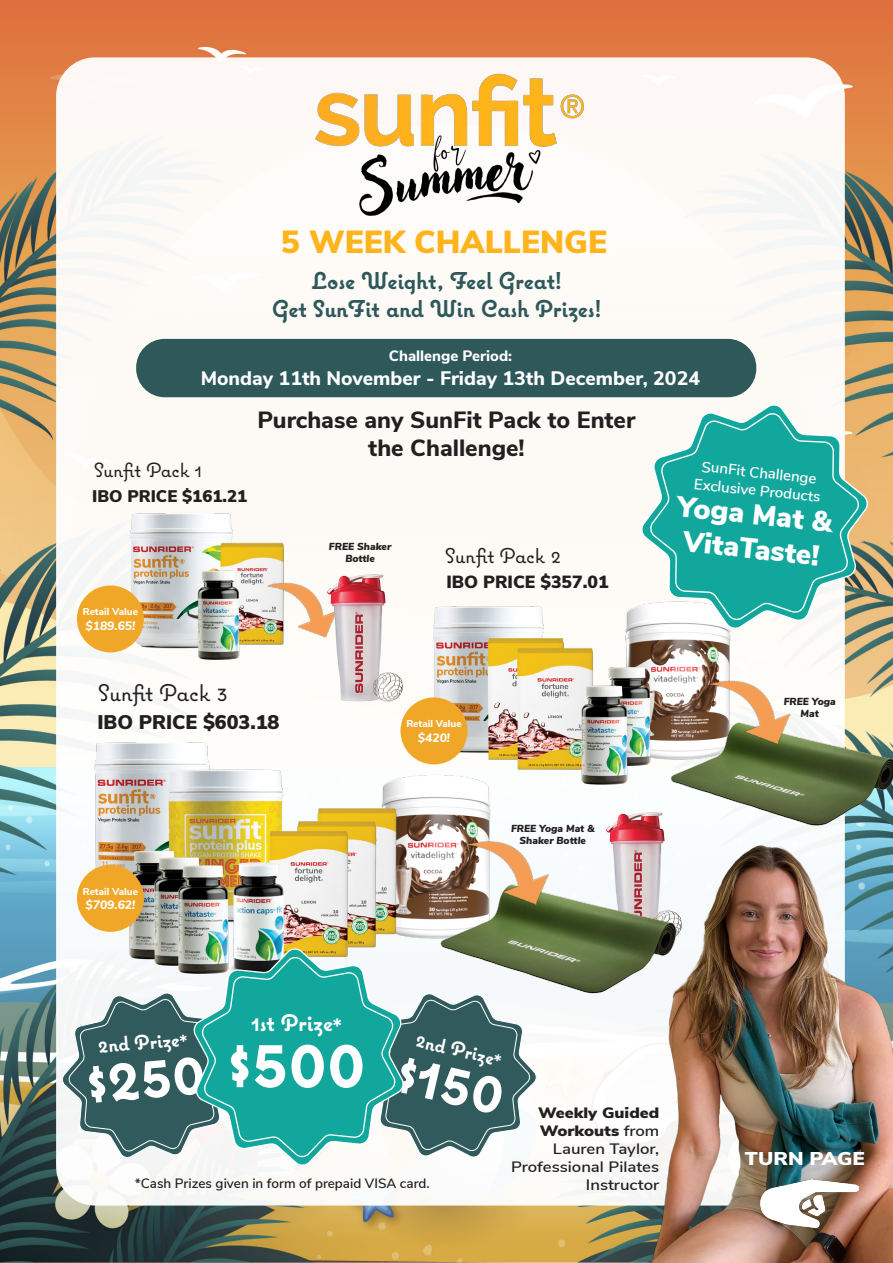
<style>
.page{position:relative;width:893px;height:1263px;background:#fff}
.page>*{position:absolute;margin:0;border:0;box-sizing:border-box;transform-origin:0 0}
.t1{font:700 78.6px "Coquette";color:#fff}
.t2{font:700 68.4px "Coquette";color:#fff}
.t3{font:700 67.05px "Coquette";color:#fff}
.t4{font:900 31.8px "Nunito Sans";color:#ffb41c}
.t5{font:900 28.65px/34.3px "Nunito Sans";color:#fff;text-align:center}
.t6{font:700 24px "Coquette";color:#2f585b}
.t7{font:23.7px "Coquette";color:#231f20}
.t8{font:700 23.55px "Coquette";color:#fff}
.t9{font:800 23.4px/28px "Nunito Sans";color:#231f20;text-align:center}
.t10{font:21.15px "Coquette";color:#231f20}
.t11{font:700 20.55px "Coquette";color:#fff}
.t12{font:20.25px "Coquette";color:#231f20}
.t13{font:700 20.1px "Coquette";color:#fff}
.t14{font:900 19.8px "Nunito Sans";color:#231f20}
.t15{font:800 19.5px "Nunito Sans";color:#fff}
.t16{font:900 18.45px "Nunito Sans";color:#fff;scale:1.12 1}
.t17{font:900 17.55px "Nunito Sans";color:#231f20}
.t18{font:900 16.8px "Nunito Sans";color:#231f20}
.t19{font:600 15px/18px "Nunito Sans";color:#231f20;text-align:right;scale:1.12 1}
.t20{font:600 15px/18px "Nunito Sans";color:#fff;text-align:center}
.t21{font:800 15px "Nunito Sans";color:#fff}
.t22{font:600 13.5px "Nunito Sans";color:#231f20}
.t23{font:italic 800 12.15px "Nunito Sans";color:#fff}
.t24{font:italic 900 10.2px/12.3px "Nunito Sans";color:#231f20;text-align:center}
.t25{font:800 9.9px "Nunito Sans";color:#fff}
.s1{font-weight:900}
</style>
<div class="page">
<img style="left:0;top:0;width:893px;height:1263px">
<div style="left:56px;top:57px;width:789px;height:1148px;background:#fdfaf6;border-radius:39px"></div>
<img style="left:433px;top:606px;width:276px;height:179px">
<div style="left:400px;top:697px;width:67px;height:67px;background:#f0a728;border-radius:50%"></div>
<img style="left:315px;top:73px;width:269px;height:143px">
<img style="left:77px;top:736px;width:459px;height:219px">
<svg style="left:191px;top:946px;width:215px;height:219px"></svg>
<svg style="left:62px;top:955px;width:475px;height:205px"></svg>
<img style="left:605px;top:699px;width:288px;height:564px">
<img style="left:605px;top:811px;width:79px;height:54px">
<svg style="left:639px;top:375px;width:231px;height:282px"></svg>
<svg style="left:648px;top:411px;width:213px;height:250px"></svg>
<div style="left:136px;top:339px;width:620px;height:58px;background:#2f585b;border-radius:29px"></div>
<img style="left:77px;top:513px;width:207px;height:147px">
<img style="left:425px;top:865px;width:269px;height:150px">
<img style="left:751px;top:1179px;width:108px;height:55px">
<div style="left:77px;top:585px;width:67px;height:67px;background:#f0a728;border-radius:50%"></div>
<div style="left:77px;top:865px;width:67px;height:67px;background:#f0a728;border-radius:50%"></div>
<img style="left:267px;top:566px;width:59px;height:84px">
<img style="left:657px;top:704px;width:236px;height:143px">
<img style="left:709px;top:661px;width:90px;height:98px">
<img style="left:467px;top:821px;width:90px;height:99px">
<img style="left:326px;top:574px;width:77px;height:128px">
<p class="t4" style="left:281px;top:218px;width:328px">5 WEEK CHALLENGE</p>
<p class="t6" style="left:312px;top:265px;width:251px">Lose Weight, Feel Great!</p>
<p class="t6" style="left:272px;top:294px;width:331px">Get SunFit and Win Cash Prizes!</p>
<p class="t21" style="left:389px;top:345px;width:125px">Challenge Period:</p>
<p class="t15" style="left:201px;top:363px;width:501px">Monday 11th November - Friday 13th December, 2024</p>
<p class="t12" style="left:94px;top:458px;width:110px">Sunfit Pack 1</p>
<p class="t18" style="left:92px;top:483px;width:157px">IBO PRICE $161.21</p>
<p class="t9" style="left:257px;top:404px;width:379px">Purchase any SunFit Pack to Enter the Challenge!</p>
<p class="t25" style="left:83px;top:604px;width:57px">Retail Value</p>
<p class="t23" style="left:85px;top:616px;width:51px">$189.65!</p>
<p class="t24" style="left:329px;top:540px;width:64px">FREE Shaker<br>Bottle</p>
<p class="t10" style="left:445px;top:542px;width:117px">Sunfit Pack 2</p>
<p class="t17" style="left:446px;top:569px;width:164px">IBO PRICE $357.01</p>
<p class="t7" style="left:98px;top:678px;width:131px">Sunfit Pack 3</p>
<p class="t14" style="left:97px;top:708px;width:183px">IBO PRICE $603.18</p>
<p class="t25" style="left:83px;top:884px;width:57px">Retail Value</p>
<p class="t23" style="left:85px;top:896px;width:51px">$709.62!</p>
<p class="t25" style="left:406px;top:716px;width:57px">Retail Value</p>
<p class="t23" style="left:418px;top:728px;width:34px">$420!</p>
<p class="t24" style="left:511px;top:821px;width:85px">FREE Yoga Mat &amp;<br>Shaker Bottle</p>
<p class="t20" style="left:697px;top:456px;width:128px;rotate:6deg">SunFit Challenge<br>Exclusive Products</p>
<p class="t5" style="left:679px;top:488px;width:157px;rotate:6deg">Yoga Mat &amp;<br>VitaTaste!</p>
<p class="t24" style="left:784px;top:695px;width:54px">FREE Yoga<br>Mat</p>
<p class="t8" style="left:252px;top:1008px;width:92px">1st Prize*</p>
<p class="t1" style="left:228px;top:1011px;width:139px">$500</p>
<p class="t11" style="left:97px;top:1033px;width:91px;rotate:-5deg">2nd Prize*</p>
<p class="t2" style="left:83px;top:1037px;width:121px;rotate:-5deg">$250</p>
<p class="t13" style="left:419px;top:1027px;width:89px;rotate:13deg">2nd Prize*</p>
<p class="t3" style="left:408px;top:1028px;width:110px;rotate:13deg">$150</p>
<p class="t19" style="left:511px;top:1103px;width:134px"><span class="s1">Weekly Guided<br>Workouts</span> from<br>Lauren Taylor,<br>Professional Pilates<br>Instructor</p>
<p class="t22" style="left:135px;top:1173px;width:296px">*Cash Prizes given in form of prepaid VISA card.</p>
<p class="t16" style="left:745px;top:1145px;width:109px">TURN PAGE</p>
</div>
